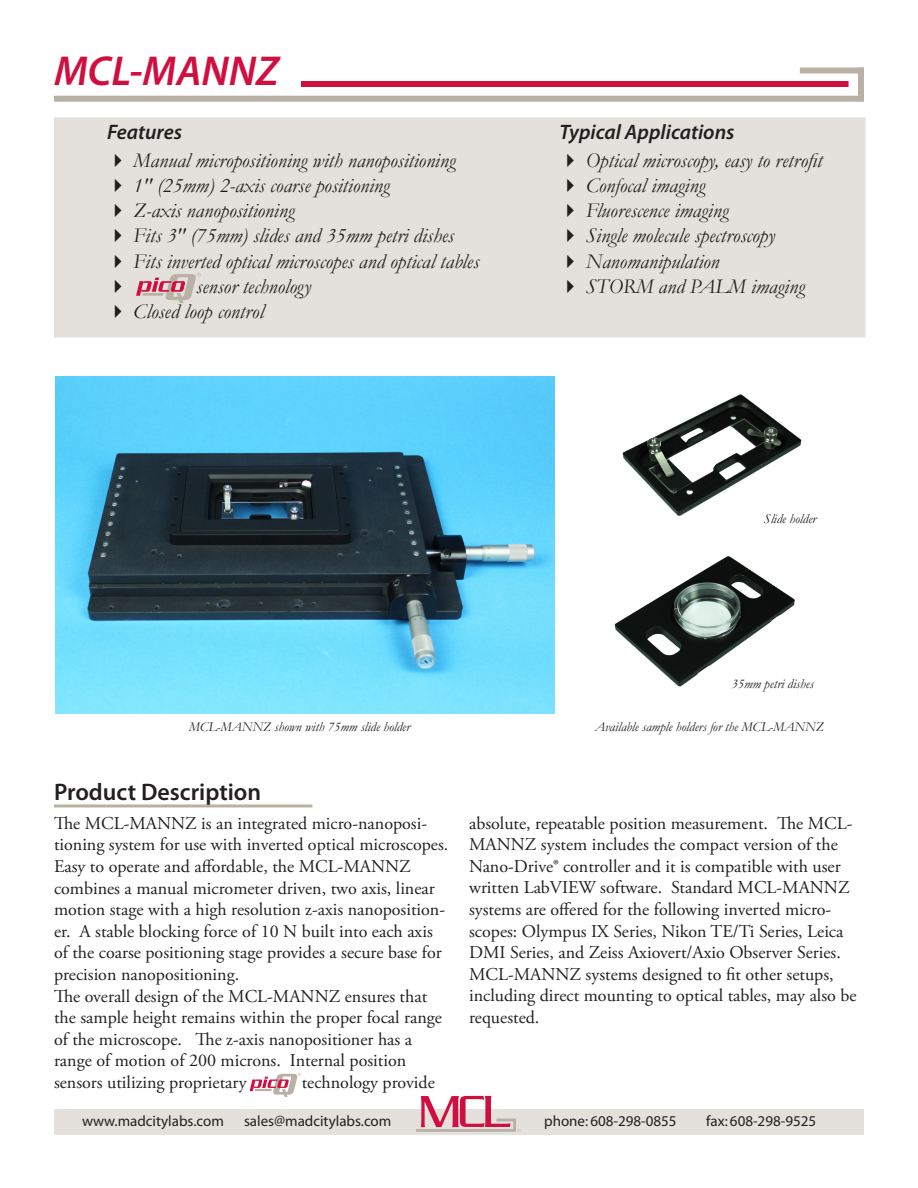
<style>
.page{position:relative;width:918px;height:1188px;background:#fff}
.page>*{position:absolute;margin:0;border:0;box-sizing:border-box;transform-origin:0 0}
.Contents{font:italic 600 42px "Myriad Pro";color:#d10e40}
.t1{font:600 24px "Myriad Pro";color:#231f20}
.t2{font:italic 21px "Garamond";color:#231f20}
.t3{font:italic 600 21px "Myriad Pro";color:#231f20}
.t4{font:18px/21.6px "Adobe Garamond Pro";color:#231f20}
.t5{font:15px "Myriad";color:#231f20}
.t6{font:italic 13.5px "Garamond";color:#231f20}
.t7{font:6.15px/7.5px "Myriad";color:#231f20}
.s1{color:#fff}
</style>
<div class="page">
<div style="left:54px;top:117px;width:812px;height:221px;background:#e4e1dc;border:2px solid #e4e1dc"></div>
<div style="left:54px;top:96px;width:810px;height:6px;background:#bab1a6"></div>
<div style="left:858px;top:68px;width:6px;height:33px;background:#bab1a6"></div>
<div style="left:800px;top:68px;width:64px;height:6px;background:#bab1a6"></div>
<hr style="left:54px;top:804px;width:258px;height:3px;background:#bab1a6">
<div style="left:301px;top:81px;width:548px;height:6px;background:#d10e40"></div>
<div style="left:54px;top:1109px;width:810px;height:26px;background:#e4e1dc"></div>
<img style="left:614px;top:556px;width:181px;height:131px">
<img style="left:622px;top:394px;width:180px;height:122px">
<svg style="left:416px;top:1096px;width:105px;height:36px"></svg>
<svg style="left:136px;top:273px;width:65px;height:30px"></svg>
<svg style="left:250px;top:1073px;width:51px;height:24px"></svg>
<img style="left:55px;top:377px;width:500px;height:337px">
<p class="Contents" style="left:54px;top:45px;width:226px">MCL-MANNZ</p>
<p class="t3" style="left:107px;top:119px;width:77px">Features</p>
<p class="t3" style="left:559px;top:119px;width:177px">Typical Applications</p>
<p class="t2" style="left:107px;top:146px;width:350px">✔ Manual micropositioning with nanopositioning</p>
<p class="t2" style="left:107px;top:171px;width:284px">✔ 1" (25mm) 2-axis coarse positioning</p>
<p class="t2" style="left:107px;top:196px;width:189px">✔ Z-axis nanopositioning</p>
<p class="t2" style="left:107px;top:222px;width:349px">✔ Fits 3" (75mm) slides and 35mm petri dishes</p>
<p class="t2" style="left:107px;top:247px;width:374px">✔ Fits inverted optical microscopes and optical tables</p>
<p class="t2" style="left:196px;top:272px;width:116px">sensor technology</p>
<p class="t2" style="left:107px;top:297px;width:158px">✔ Closed loop control</p>
<p class="t6" style="left:189px;top:717px;width:223px">MCL-MANNZ shown with 75mm slide holder</p>
<p class="t1" style="left:54px;top:776px;width:209px">Product Description</p>
<p class="t2" style="left:559px;top:146px;width:265px">✔ Optical microscopy, easy to retrofit</p>
<p class="t2" style="left:559px;top:171px;width:147px">✔ Confocal imaging</p>
<p class="t2" style="left:559px;top:196px;width:171px">✔ Fluorescence imaging</p>
<p class="t2" style="left:559px;top:222px;width:217px">✔ Single molecule spectroscopy</p>
<p class="t2" style="left:559px;top:247px;width:162px">✔ Nanomanipulation</p>
<p class="t2" style="left:559px;top:272px;width:247px">✔ STORM and PALM imaging</p>
<p class="t6" style="left:764px;top:509px;width:54px">Slide holder</p>
<p class="t6" style="left:731px;top:675px;width:84px">35mm petri dishes</p>
<p class="t6" style="left:595px;top:717px;width:230px">Available sample holders for the MCL-MANNZ</p>
<p class="t4" style="left:54px;top:813px;width:396px">The MCL-MANNZ is an integrated micro-nanoposi&shy;tioning system for use with inverted optical microscopes.<br>Easy to operate and affordable, the MCL-MANNZ combines a manual micrometer driven, two axis, linear motion stage with a high resolution z-axis nanoposition&shy;er. A stable blocking force of 10 N built into each axis of the coarse positioning stage provides a secure base for precision nanopositioning.</p>
<p class="t4" style="left:54px;top:986px;width:389px">The overall design of the MCL-MANNZ ensures that the sample height remains within the proper focal range of the microscope. The z-axis nanopositioner has a range of motion of 200 microns. Internal position sensors utilizing proprietary <span class="s1">--------</span> technology provide</p>
<p class="t4" style="left:469px;top:813px;width:389px">absolute, repeatable position measurement. The MCL-MANNZ system includes the compact version of the Nano-Drive® controller and it is compatible with user written LabVIEW software. Standard MCL-MANNZ systems are offered for the following inverted micro&shy;scopes: Olympus IX Series, Nikon TE/Ti Series, Leica DMI Series, and Zeiss Axiovert/Axio Observer Series.<br>MCL-MANNZ systems designed to fit other setups, including direct mounting to optical tables, may also be requested.</p>
<p class="t7" style="left:534px;top:991px;width:50px">Colors:<br>Red = Pantone 193</p>
<p class="t5" style="left:82px;top:1114px;width:143px">www.madcitylabs.com</p>
<p class="t5" style="left:244px;top:1114px;width:149px">sales@madcitylabs.com</p>
<p class="t5" style="left:544px;top:1114px;width:134px">phone: 608-298-0855</p>
<p class="t5" style="left:706px;top:1114px;width:111px">fax: 608-298-9525</p>
</div>
